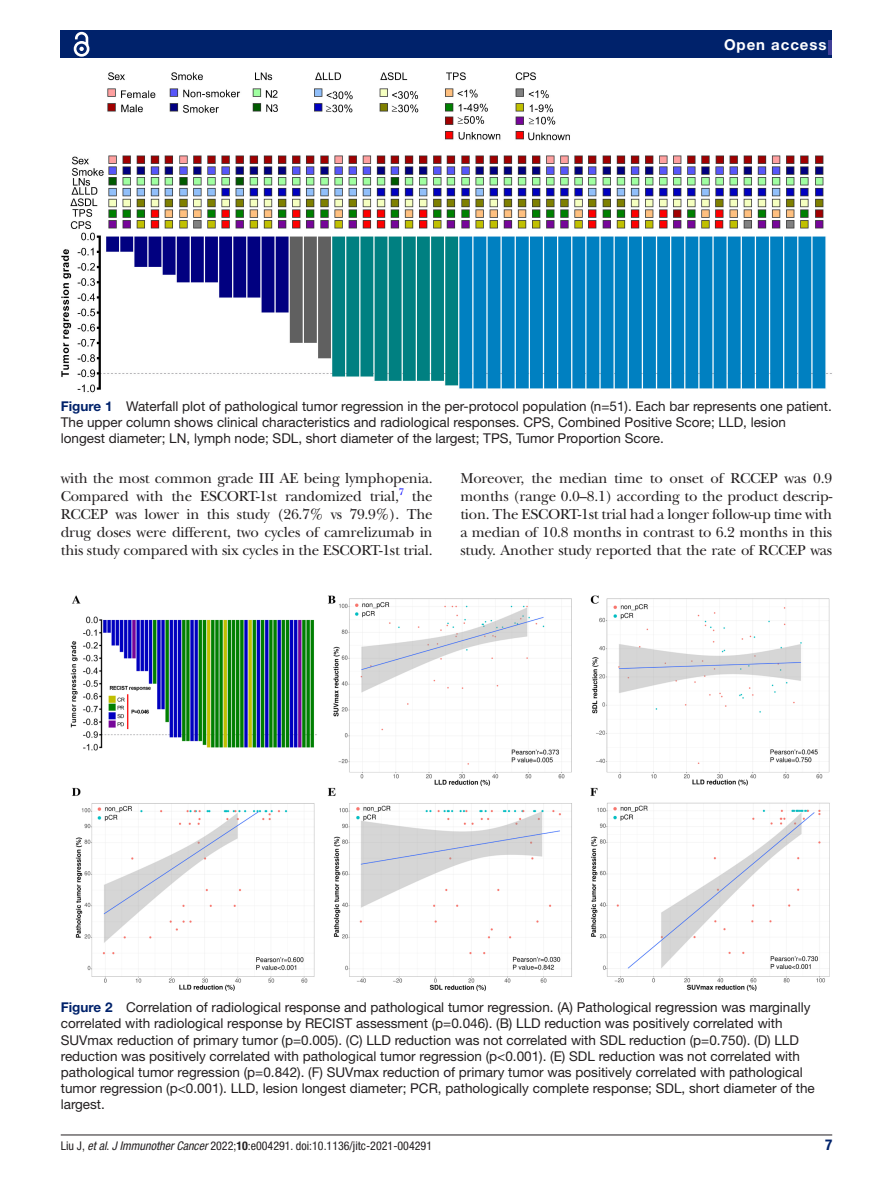
<style>
.page{position:relative;width:893px;height:1191px;background:#fff}
.page>*{position:absolute;margin:0;border:0;box-sizing:border-box;transform-origin:0 0}
.t1{font:15px/18px "New Baskerville";letter-spacing:-.015em;color:#231f20;text-align:justify}
.t2{font:700 15px "Helvetica Neue LT Std";letter-spacing:.065em;color:#fff}
.t3{font:700 condensed 15px "Helvetica Neue LT Std";color:#00226b}
.t4{font:13.5px/16.2px "Helvetica Neue LT Std";color:#231f20}
.t5{font:condensed 12px "Helvetica Neue LT Std";color:#231f20}
.t6{font:9.9px "New Baskerville";color:#00f}
.s1{font-weight:700;color:#00226b}
.s2{font-style:italic}
.s3{font-weight:700}
</style>
<div class="page">
<hr style="left:61px;top:1134px;width:771px;height:1px;background:#231f20">
<div style="left:61px;top:31px;width:771px;height:27px;background:#00226b"></div>
<hr style="left:828px;top:40px;width:4px;height:15px;background:#414099">
<svg style="left:73px;top:31px;width:17px;height:26px"></svg>
<img style="left:61px;top:73px;width:771px;height:320px">
<img style="left:70px;top:595px;width:760px;height:396px">
<p class="t2" style="left:724px;top:35px;width:104px">Open access</p>
<p class="t4" style="left:61px;top:398px;width:773px"><span class="s1">Figure 1</span> Waterfall plot of pathological tumor regression in the per-protocol population (n=51). Each bar represents one patient.<br>The upper column shows clinical characteristics and radiological responses. CPS, Combined Positive Score; LLD, lesion longest diameter; LN, lymph node; SDL, short diameter of the largest; TPS, Tumor Proportion Score.</p>
<p class="t1" style="left:61px;top:470px;width:373px">with the most common grade III AE being lymphopenia.<br>Compared with the ESCORT-1st randomized trial,</p>
<p class="t6" style="left:399px;top:486px;width:7px">7</p>
<p class="t1" style="left:61px;top:488px;width:373px;text-indent:351px">the RCCEP was lower in this study (26.7% vs 79.9%). The drug doses were different, two cycles of camrelizumab in this study compared with six cycles in the ESCORT-1st trial.</p>
<p class="t1" style="left:460px;top:470px;width:373px">Moreover, the median time to onset of RCCEP was 0.9 months (range 0.0–8.1) according to the product descrip&shy;tion. The ESCORT-1st trial had a longer follow-up time with a median of 10.8 months in contrast to 6.2 months in this study. Another study reported that the rate of RCCEP was</p>
<p class="t4" style="left:61px;top:999px;width:756px"><span class="s1">Figure 2</span> Correlation of radiological response and pathological tumor regression. (A) Pathological regression was marginally correlated with radiological response by RECIST assessment (p=0.046). (B) LLD reduction was positively correlated with SUVmax reduction of primary tumor (p=0.005). (C) LLD reduction was not correlated with SDL reduction (p=0.750). (D) LLD reduction was positively correlated with pathological tumor regression (p&lt;0.001). (E) SDL reduction was not correlated with pathological tumor regression (p=0.842). (F) SUVmax reduction of primary tumor was positively correlated with pathological tumor regression (p&lt;0.001). LLD, lesion longest diameter; PCR, pathologically complete response; SDL, short diameter of the largest.</p>
<p class="t5" style="left:61px;top:1138px;width:373px">Liu J, <span class="s2">et al</span>. <span class="s2">J Immunother Cancer</span> 2022;<span class="s3">10</span>:e004291. doi:10.1136/jitc-2021-004291</p>
<p class="t3" style="left:825px;top:1135px;width:9px">7</p>
</div>
